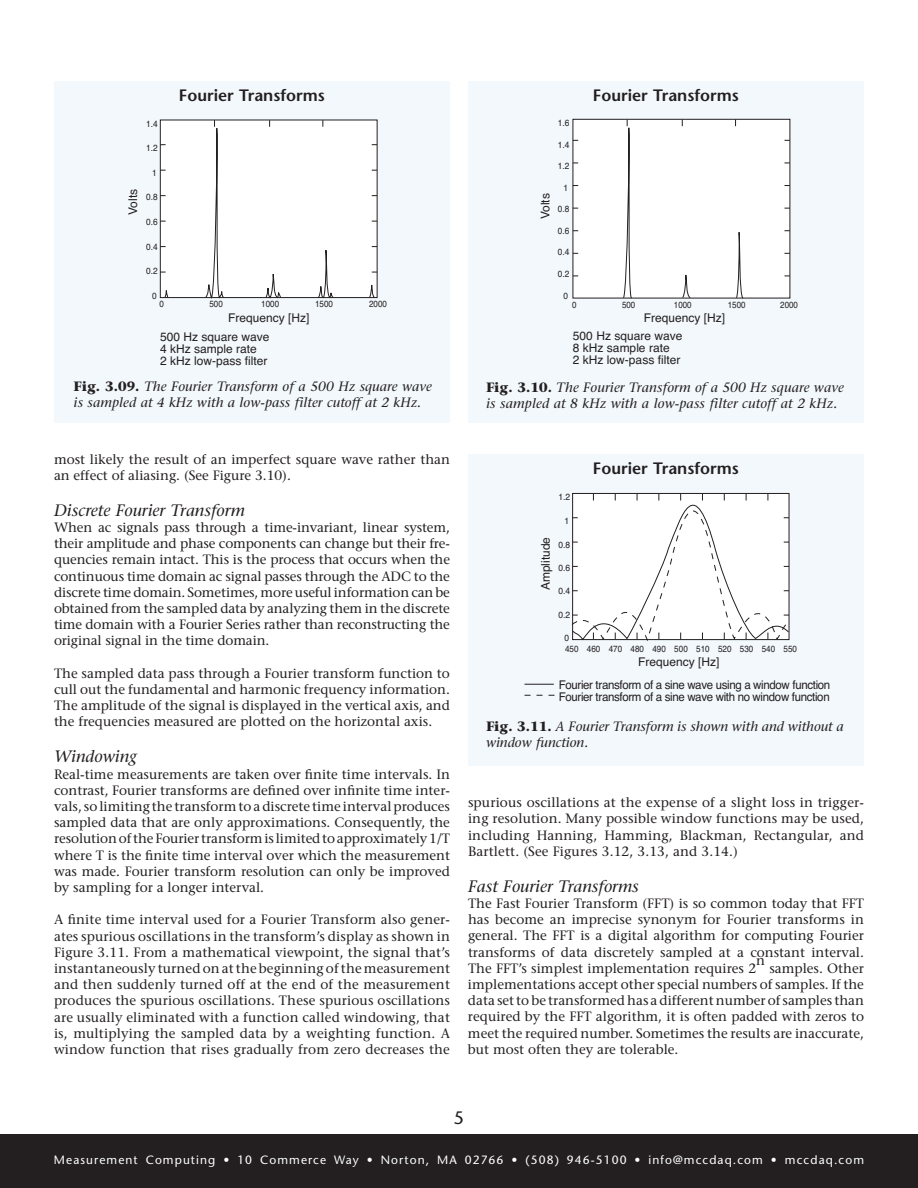
<style>
.page{position:relative;width:918px;height:1188px;background:#fff}
.page>*{position:absolute;margin:0;border:0;box-sizing:border-box;transform-origin:0 0}
.t1{font:18px "Stone Sans";color:#231f20}
.t2{font:italic 16.5px "Stone Serif";color:#231f20}
.t3{font:600 16.5px "Stone Sans";color:#231f20}
.t4{font:16.5px "Times";color:#231f20}
.t5{font:13.5px/16.2px "Stone Serif";color:#231f20;text-align:justify}
.t6{font:italic 13.5px/16.2px "Stone Serif";letter-spacing:.005em;color:#231f20}
.t7{font:12px/12px "Helvetica";color:#231f20}
.t8{font:12px/12px "Helvetica";letter-spacing:-.03em;color:#231f20;scale:.96 1}
.t9{font:12px "Stone Sans";letter-spacing:.09em;color:#fff}
.t10{font:9px "Helvetica";color:#231f20;scale:.9 1}
.t11{font:9px "Helvetica";color:#231f20;scale:.92 1}
.t12{font:9px "Helvetica";color:#231f20;scale:.93 1}
.t13{font:9px "Helvetica";color:#231f20;scale:.94 1}
.t14{font:9px "Helvetica";color:#231f20;scale:.89 1}
.s1{font-weight:700;font-style:normal}
</style>
<div class="page">
<div style="left:0;top:1134px;width:918px;height:54px;background:#231f20"></div>
<div style="left:54px;top:81px;width:396px;height:342px;background:#f2f8fc"></div>
<div style="left:160px;top:119px;width:217px;height:180px;background:#fff"></div>
<div style="left:468px;top:81px;width:396px;height:342px;background:#f2f8fc"></div>
<div style="left:573px;top:119px;width:217px;height:179px;background:#fff"></div>
<svg style="left:735px;top:232px;width:9px;height:67px"></svg>
<svg style="left:622px;top:118px;width:10px;height:181px"></svg>
<svg style="left:682px;top:274px;width:9px;height:25px"></svg>
<div style="left:468px;top:454px;width:396px;height:311px;background:#f2f8fc"></div>
<svg style="left:571px;top:493px;width:219px;height:149px"></svg>
<svg style="left:525px;top:684px;width:29px;height:1px"></svg>
<svg style="left:525px;top:695px;width:30px;height:1px"></svg>
<p class="t3" style="left:179px;top:85px;width:148px">Fourier Transforms</p>
<p class="t3" style="left:593px;top:85px;width:148px">Fourier Transforms</p>
<p class="t12" style="left:146px;top:116px;width:14px">1.4</p>
<p class="t11" style="left:558px;top:116px;width:14px">1.6</p>
<p class="t12" style="left:146px;top:141px;width:14px">1.2</p>
<p class="t11" style="left:558px;top:138px;width:14px">1.4</p>
<p class="t12" style="left:152px;top:166px;width:6px">1</p>
<p class="t11" style="left:558px;top:159px;width:14px">1.2</p>
<p class="t7" style="left:127px;top:215px;width:28px;rotate:-90deg">Volts</p>
<p class="t12" style="left:146px;top:190px;width:14px">0.8</p>
<p class="t12" style="left:146px;top:215px;width:14px">0.6</p>
<p class="t7" style="left:540px;top:219px;width:28px;rotate:-90deg">Volts</p>
<p class="t11" style="left:564px;top:181px;width:7px">1</p>
<p class="t11" style="left:558px;top:202px;width:14px">0.8</p>
<p class="t11" style="left:558px;top:224px;width:14px">0.6</p>
<p class="t12" style="left:146px;top:239px;width:14px">0.4</p>
<p class="t12" style="left:146px;top:264px;width:14px">0.2</p>
<p class="t12" style="left:152px;top:289px;width:6px">0</p>
<p class="t10" style="left:159px;top:297px;width:7px">0</p>
<p class="t10" style="left:209px;top:297px;width:17px">500</p>
<p class="t10" style="left:261px;top:297px;width:22px">1000</p>
<p class="t10" style="left:315px;top:297px;width:22px">1500</p>
<p class="t10" style="left:369px;top:297px;width:22px">2000</p>
<p class="t11" style="left:558px;top:245px;width:14px">0.4</p>
<p class="t11" style="left:564px;top:288px;width:7px">0</p>
<p class="t11" style="left:558px;top:267px;width:14px">0.2</p>
<p class="t14" style="left:572px;top:298px;width:7px">0</p>
<p class="t14" style="left:622px;top:298px;width:17px">500</p>
<p class="t14" style="left:674px;top:298px;width:22px">1000</p>
<p class="t14" style="left:728px;top:298px;width:22px">1500</p>
<p class="t14" style="left:780px;top:298px;width:22px">2000</p>
<p class="t7" style="left:228px;top:312px;width:83px">Frequency [Hz]</p>
<p class="t7" style="left:644px;top:312px;width:83px">Frequency [Hz]</p>
<p class="t7" style="left:160px;top:331px;width:111px">500 Hz square wave<br>4 kHz sample rate<br>2 kHz low-pass filter</p>
<p class="t6" style="left:74px;top:378px;width:360px"><span class="s1">Fig. 3.09.</span> The Fourier Transform of a 500 Hz square wave is sampled at 4 kHz with a low-pass filter cutoff at 2 kHz.</p>
<p class="t4" style="left:301px;top:391px;width:122px">Figure 3.10 (2.12)</p>
<p class="t7" style="left:573px;top:330px;width:111px">500 Hz square wave<br>8 kHz sample rate<br>2 kHz low-pass filter</p>
<p class="t6" style="left:486px;top:379px;width:359px"><span class="s1">Fig. 3.10.</span> The Fourier Transform of a 500 Hz square wave is sampled at 8 kHz with a low-pass filter cutoff at 2 kHz.</p>
<p class="t5" style="left:54px;top:451px;width:397px">most likely the result of an imperfect square wave rather than an effect of aliasing. (See Figure 3.10).</p>
<p class="t2" style="left:54px;top:500px;width:192px">Discrete Fourier Transform</p>
<p class="t5" style="left:54px;top:519px;width:398px">When ac signals pass through a time-invariant, linear system, their amplitude and phase components can change but their fre&shy;quencies remain intact. This is the process that occurs when the continuous time domain ac signal passes through the ADC to the discrete time domain. Sometimes, more useful information can be obtained from the sampled data by analyzing them in the discrete time domain with a Fourier Series rather than reconstructing the original signal in the time domain.</p>
<p class="t5" style="left:54px;top:665px;width:398px">The sampled data pass through a Fourier transform function to cull out the fundamental and harmonic frequency information.<br>The amplitude of the signal is displayed in the vertical axis, and the frequencies measured are plotted on the horizontal axis.</p>
<p class="t2" style="left:54px;top:747px;width:84px">Windowing</p>
<p class="t5" style="left:54px;top:766px;width:398px">Real-time measurements are taken over finite time intervals. In contrast, Fourier transforms are defined over infinite time inter&shy;vals, so limiting the transform to a discrete time interval produces sampled data that are only approximations. Consequently, the resolution of the Fourier transform is limited to approximately 1/T where T is the finite time interval over which the measurement was made. Fourier transform resolution can only be improved by sampling for a longer interval.</p>
<p class="t5" style="left:54px;top:911px;width:398px">A finite time interval used for a Fourier Transform also gener&shy;ates spurious oscillations in the transform’s display as shown in Figure 3.11. From a mathematical viewpoint, the signal that’s instantaneously turned on at the beginning of the measurement and then suddenly turned off at the end of the measurement produces the spurious oscillations. These spurious oscillations are usually eliminated with a function called windowing, that is, multiplying the sampled data by a weighting function. A window function that rises gradually from zero decreases the</p>
<p class="t13" style="left:559px;top:490px;width:14px">1.2</p>
<p class="t13" style="left:564px;top:514px;width:7px">1</p>
<p class="t13" style="left:559px;top:537px;width:14px">0.8</p>
<p class="t13" style="left:559px;top:561px;width:14px">0.6</p>
<p class="t13" style="left:559px;top:584px;width:14px">0.4</p>
<p class="t13" style="left:559px;top:608px;width:14px">0.2</p>
<p class="t13" style="left:564px;top:631px;width:7px">0</p>
<p class="t7" style="left:540px;top:590px;width:55px;rotate:-90deg">Amplitude</p>
<p class="t3" style="left:593px;top:458px;width:148px">Fourier Transforms</p>
<p class="t10" style="left:565px;top:642px;width:65px">450 460 470</p>
<p class="t10" style="left:652px;top:642px;width:65px">490 500 510</p>
<p class="t10" style="left:740px;top:642px;width:17px">530</p>
<p class="t10" style="left:718px;top:642px;width:17px">520</p>
<p class="t10" style="left:631px;top:642px;width:17px">480</p>
<p class="t10" style="left:762px;top:642px;width:41px">540 550</p>
<p class="t7" style="left:638px;top:656px;width:83px">Frequency [Hz]</p>
<p class="t8" style="left:559px;top:679px;width:284px">Fourier transform of a sine wave using a window function<br>Fourier transform of a sine wave with no window function</p>
<p class="t6" style="left:486px;top:718px;width:359px"><span class="s1">Fig. 3.11.</span> A Fourier Transform is shown with and without a window function.</p>
<p class="t5" style="left:468px;top:794px;width:398px">spurious oscillations at the expense of a slight loss in trigger&shy;ing resolution. Many possible window functions may be used, including Hanning, Hamming, Blackman, Rectangular, and Bartlett. (See Figures 3.12, 3.13, and 3.14.)</p>
<p class="t2" style="left:468px;top:876px;width:173px">Fast Fourier Transforms</p>
<p class="t5" style="left:468px;top:895px;width:398px">The Fast Fourier Transform (FFT) is so common today that FFT has become an imprecise synonym for Fourier transforms in general. The FFT is a digital algorithm for computing Fourier transforms of data discretely sampled at a constant interval.<br>The FFT’s simplest implementation requires 2</p>
<p class="t5" style="left:756px;top:952px;width:10px">n</p>
<p class="t5" style="left:468px;top:960px;width:398px;text-indent:301px">samples. Other implementations accept other special numbers of samples. If the data set to be transformed has a different number of samples than required by the FFT algorithm, it is often padded with zeros to meet the required number. Sometimes the results are inaccurate, but most often they are tolerable.</p>
<h1 class="t1" style="left:454px;top:1107px;width:12px">5</h1>
<p class="t9" style="left:54px;top:1152px;width:812px">Measurement Computing • 10 Commerce Way • Norton, MA 02766 • (508) 946-5100 • info@mccdaq.com • mccdaq.com</p>
</div>
